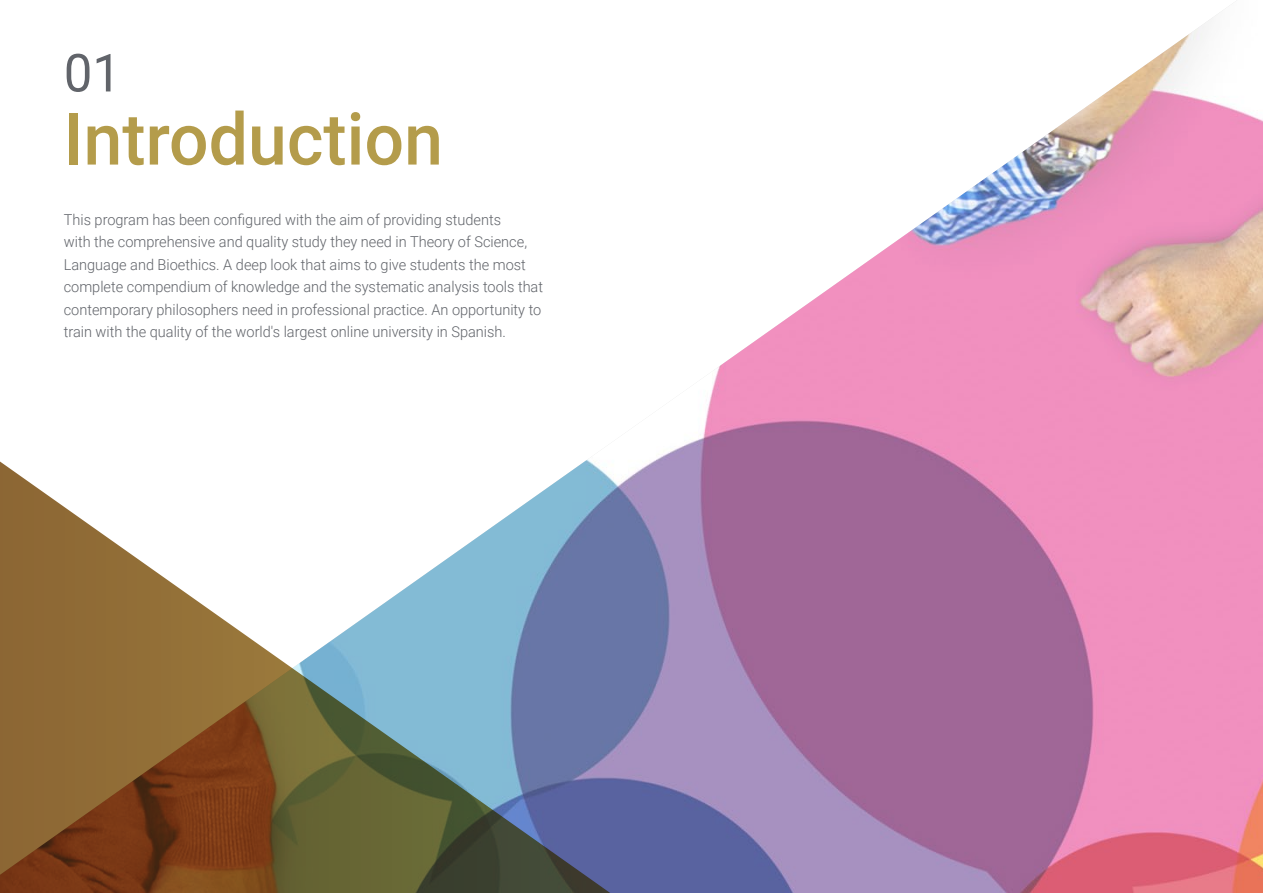
<style>
.page{position:relative;width:1263px;height:893px;background:#fff}
.page>*{position:absolute;margin:0;border:0;box-sizing:border-box;transform-origin:0 0}
.t1{font:500 72px "Roboto";color:#b49c4b}
.t2{font:52.5px "Roboto";color:#61646a}
.t3{font:300 15px/22.5px "Roboto";color:#61646a}
</style>
<div class="page">
<img style="left:640px;top:8px;width:623px;height:885px">
<svg style="left:0;top:459px;width:640px;height:434px"></svg>
<h2 class="t2" style="left:64px;top:36px;width:59px">01</h2>
<h1 class="t1" style="left:64px;top:89px;width:381px">Introduction</h1>
<p class="t3" style="left:64px;top:208px;width:481px">This program has been configured with the aim of providing students<br>with the comprehensive and quality study they need in Theory of Science, Language and Bioethics. A deep look that aims to give students the most complete compendium of knowledge and the systematic analysis tools that contemporary philosophers need in professional practice. An opportunity to train with the quality of the world's largest online university in Spanish.</p>
</div>
